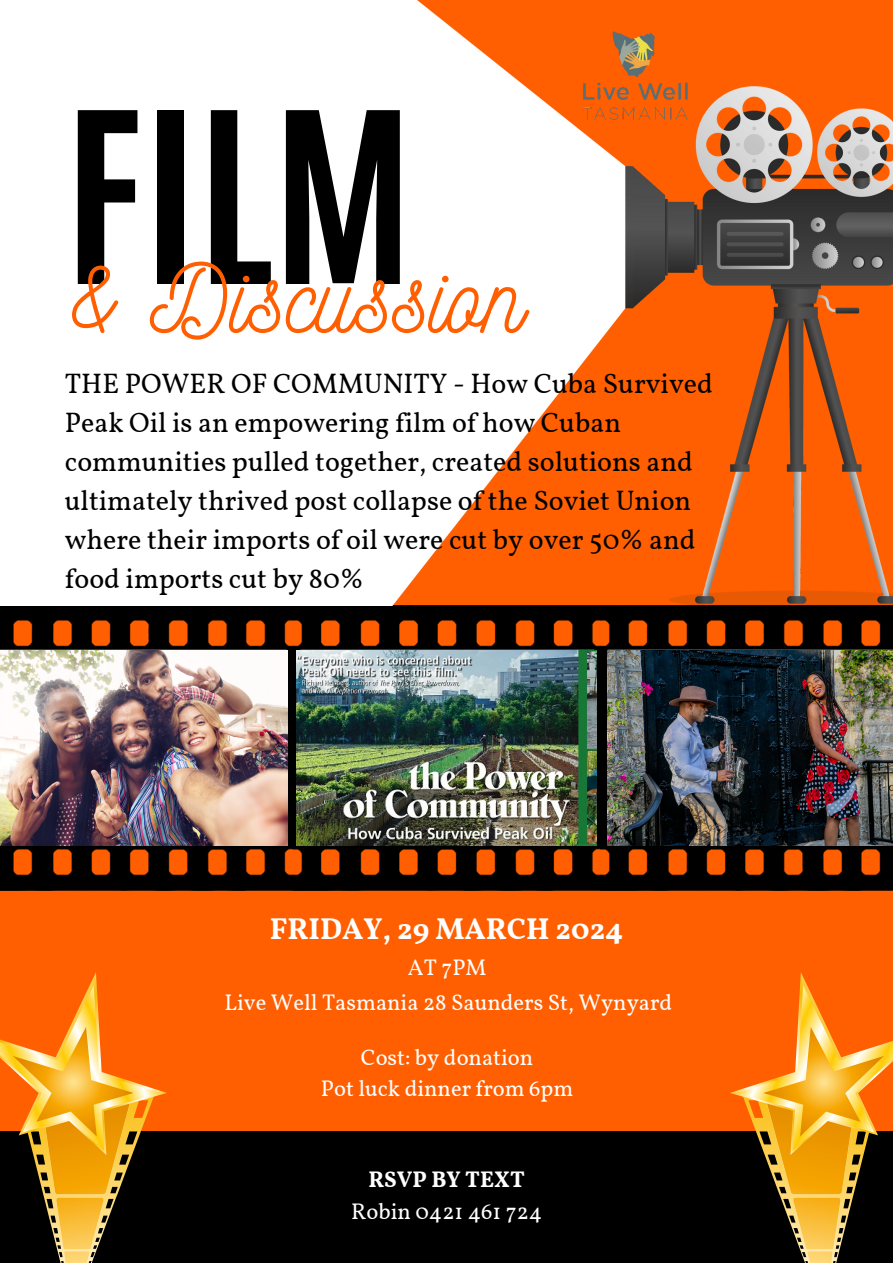
<style>
.page{position:relative;width:893px;height:1263px;background:#ff5f00}
.page>*{position:absolute;margin:0;border:0;box-sizing:border-box;transform-origin:0 0}
.t1{font:700 202.27px "Antonio";color:#000}
.t2{font:96.75px "Nickainley";color:#ff5f00}
.t3{font:700 30px "Vollkorn";color:#fff}
.t4{font:27.97px/39px "Vollkorn";color:#000}
.t5{font:22.5px "Vollkorn";color:#fff}
.t6{font:700 22.5px "Vollkorn";color:#fff}
</style>
<div class="page">
<img style="left:0;top:0;width:893px;height:891px">
<img style="left:0;top:651px;width:288px;height:194px">
<img style="left:296px;top:651px;width:301px;height:194px">
<img style="left:607px;top:651px;width:286px;height:194px">
<div style="left:0;top:1131px;width:893px;height:132px;background:#000"></div>
<svg style="left:0;top:972px;width:167px;height:291px"></svg>
<svg style="left:730px;top:972px;width:163px;height:291px"></svg>
<img style="left:555px;top:0;width:160px;height:161px">
<h2 class="t1" style="left:65px;top:53px;width:349px">FILM</h2>
<h4 class="t2" style="left:65px;top:236px;width:460px">&amp; Discussion</h4>
<p class="t4" style="left:65px;top:366px;width:649px">THE POWER OF COMMUNITY - How Cuba Survived Peak Oil is an empowering film of how Cuban communities pulled together, created solutions and ultimately thrived post collapse of the Soviet Union where their imports of oil were cut by over 50% and food imports cut by 80%</p>
<h3 class="t3" style="left:270px;top:910px;width:355px">FRIDAY, 29 MARCH 2024</h3>
<h6 class="t5" style="left:408px;top:953px;width:80px">AT 7PM</h6>
<p class="t5" style="left:224px;top:989px;width:449px">Live Well Tasmania 28 Saunders St, Wynyard</p>
<p class="t5" style="left:361px;top:1043px;width:174px">Cost: by donation</p>
<p class="t5" style="left:321px;top:1074px;width:254px">Pot luck dinner from 6pm</p>
<p class="t6" style="left:368px;top:1166px;width:158px">RSVP BY TEXT</p>
<p class="t5" style="left:351px;top:1197px;width:193px">Robin 0421 461 724</p>
</div>
